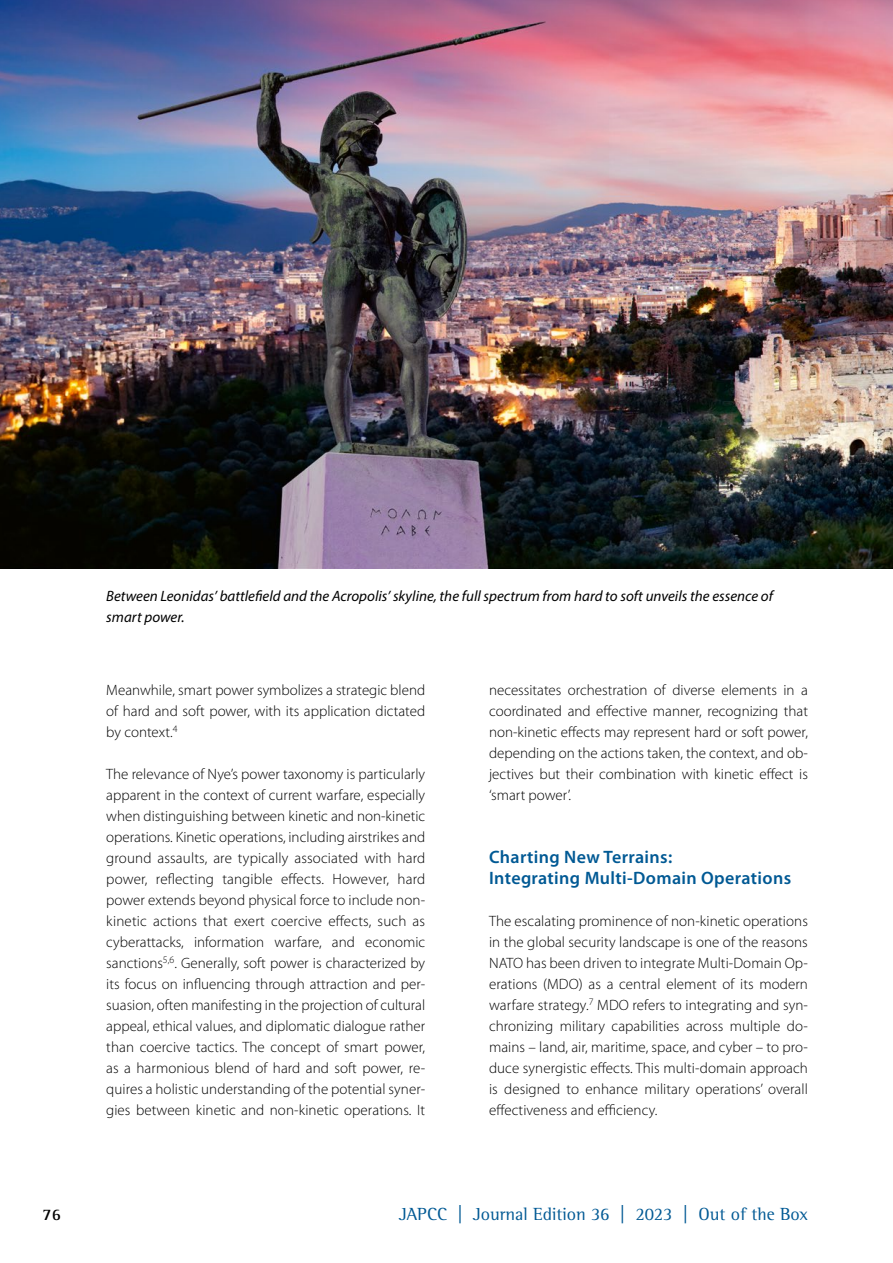
<style>
.page{position:relative;width:893px;height:1263px;background:#fff}
.page>*{position:absolute;margin:0;border:0;box-sizing:border-box;transform-origin:0 0}
.t1{font:600 18px/21px "Myriad Pro";letter-spacing:.02em;color:#005994}
.t2{font:18px "Rotis Semi Serif Pro";color:#005994}
.t3{font:700 16.5px "Rotis Semi Serif Pro";color:#000}
.t4{font:300 15px/21px "Myriad Pro";letter-spacing:.005em;color:#000;text-align:justify}
.t5{font:italic 15px/21px "Myriad Pro";color:#000}
</style>
<div class="page">
<img style="left:0;top:0;width:893px;height:568px">
<p class="t5" style="left:106px;top:585px;width:668px">Between Leonidas’ battlefield and the Acropolis’ skyline, the full spectrum from hard to soft unveils the essence of smart power.</p>
<p class="t4" style="left:106px;top:679px;width:320px">Meanwhile, smart power symbolizes a strategic blend of hard and soft power, with its application dictated by context.<sup>4</sup></p>
<p class="t4" style="left:106px;top:763px;width:320px">The relevance of Nye’s power taxonomy is particularly apparent in the context of current warfare, especially when distinguishing between kinetic and non-kinetic operations. Kinetic operations, including airstrikes and ground assaults, are typically associated with hard power, reflecting tangible effects. However, hard power extends beyond physical force to include non&shy;kinetic actions that exert coercive effects, such as cyberattacks, information warfare, and economic sanctions<sup>5,6</sup>. Generally, soft power is characterized by its focus on influencing through attraction and per&shy;suasion, often manifesting in the projection of cultural appeal, ethical values, and diplomatic dialogue rather than coercive tactics. The concept of smart power, as a harmonious blend of hard and soft power, re&shy;quires a holistic understanding of the potential syner&shy;gies between kinetic and non-kinetic operations. It</p>
<p class="t4" style="left:489px;top:679px;width:320px">necessitates orchestration of diverse elements in a coordinated and effective manner, recognizing that non-kinetic effects may represent hard or soft power, depending on the actions taken, the context, and ob&shy;jectives but their combination with kinetic effect is ‘smart power’.</p>
<p class="t1" style="left:489px;top:846px;width:304px">Charting New Terrains:<br>Integrating Multi-Domain Operations</p>
<p class="t4" style="left:489px;top:910px;width:320px">The escalating prominence of non-kinetic operations in the global security landscape is one of the reasons NATO has been driven to integrate Multi-Domain Op&shy;erations (MDO) as a central element of its modern warfare strategy.<sup>7</sup> MDO refers to integrating and syn&shy;chronizing military capabilities across multiple do&shy;mains – land, air, maritime, space, and cyber – to pro&shy;duce synergistic effects. This multi-domain approach is designed to enhance military operations’ overall effectiveness and efficiency.</p>
<p class="t3" style="left:43px;top:1204px;width:20px">76</p>
<p class="t2" style="left:399px;top:1203px;width:410px">JAPCC | Journal Edition 36 | 2023 | Out of the Box</p>
</div>
